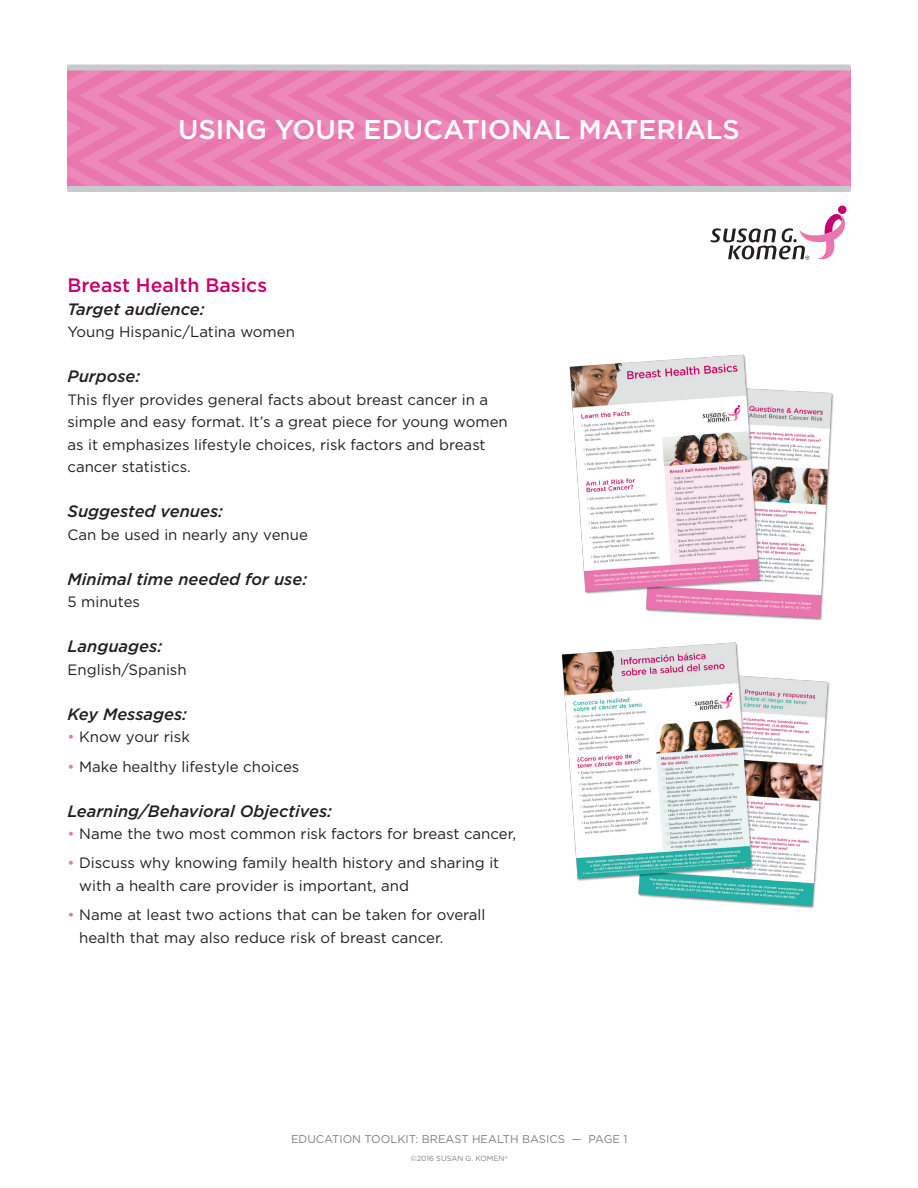
<style>
.page{position:relative;width:918px;height:1188px;background:#fff}
.page>*{position:absolute;margin:0;border:0;box-sizing:border-box;transform-origin:0 0}
.Head{font:500 27px "Gotham";color:#fff}
.subhead{font:500 19.5px "Gotham";color:#c60170}
.sub_head_2{font:italic 500 16.5px "Gotham";color:#231f20}
.t1{font:15px/22.5px "Gotham";color:#231f20}
.t2{font:11.25px "Gotham";color:#808083}
.t3{font:7.5px "Gotham";color:#808083}
.s1{color:#ea76ae}
</style>
<div class="page">
<svg style="left:68px;top:70px;width:782px;height:116px;background:#ea7fb3"></svg>
<div style="left:68px;top:186px;width:782px;height:6px;background:#c9cacc"></div>
<div style="left:68px;top:64px;width:782px;height:6px;background:#c9cacc"></div>
<img style="left:569px;top:354px;width:265px;height:267px">
<img style="left:561px;top:642px;width:269px;height:267px">
<svg style="left:710px;top:205px;width:137px;height:55px"></svg>
<p class="Head" style="left:178px;top:114px;width:563px">USING YOUR EDUCATIONAL MATERIALS</p>
<p class="subhead" style="left:68px;top:274px;width:201px">Breast Health Basics</p>
<p class="sub_head_2" style="left:68px;top:300px;width:139px">Target audience:</p>
<p class="t1" style="left:68px;top:321px;width:229px">Young Hispanic/Latina women</p>
<p class="sub_head_2" style="left:68px;top:367px;width:74px">Purpose:</p>
<p class="t1" style="left:68px;top:388px;width:442px">This flyer provides general facts about breast cancer in a simple and easy format. It’s a great piece for young women as it emphasizes lifestyle choices, risk factors and breast cancer statistics.</p>
<p class="sub_head_2" style="left:68px;top:502px;width:157px">Suggested venues:</p>
<p class="t1" style="left:68px;top:523px;width:242px">Can be used in nearly any venue</p>
<p class="sub_head_2" style="left:68px;top:570px;width:241px">Minimal time needed for use:</p>
<p class="t1" style="left:68px;top:591px;width:74px">5 minutes</p>
<p class="sub_head_2" style="left:68px;top:637px;width:96px">Languages:</p>
<p class="t1" style="left:68px;top:658px;width:121px">English/Spanish</p>
<p class="sub_head_2" style="left:68px;top:705px;width:121px">Key Messages:</p>
<p class="t1" style="left:68px;top:726px;width:124px"><span class="s1">•</span> Know your risk</p>
<p class="t1" style="left:68px;top:755px;width:233px"><span class="s1">•</span> Make healthy lifestyle choices</p>
<p class="sub_head_2" style="left:68px;top:801px;width:266px">Learning/Behavioral Objectives:</p>
<p class="t1" style="left:68px;top:823px;width:450px"><span class="s1">•</span> Name the two most common risk factors for breast cancer,</p>
<p class="t1" style="left:79px;top:852px;width:422px;text-indent:-12px"><span class="s1">•</span> Discuss why knowing family health history and sharing it with a health care provider is important, and</p>
<p class="t1" style="left:79px;top:904px;width:408px;text-indent:-12px"><span class="s1">•</span> Name at least two actions that can be taken for overall health that may also reduce risk of breast cancer.</p>
<p class="t2" style="left:291px;top:1133px;width:338px">EDUCATION TOOLKIT: BREAST HEALTH BASICS — PAGE 1</p>
<p class="t3" style="left:410px;top:1154px;width:99px">©2016 SUSAN G. KOMEN<sup>®</sup></p>
</div>
